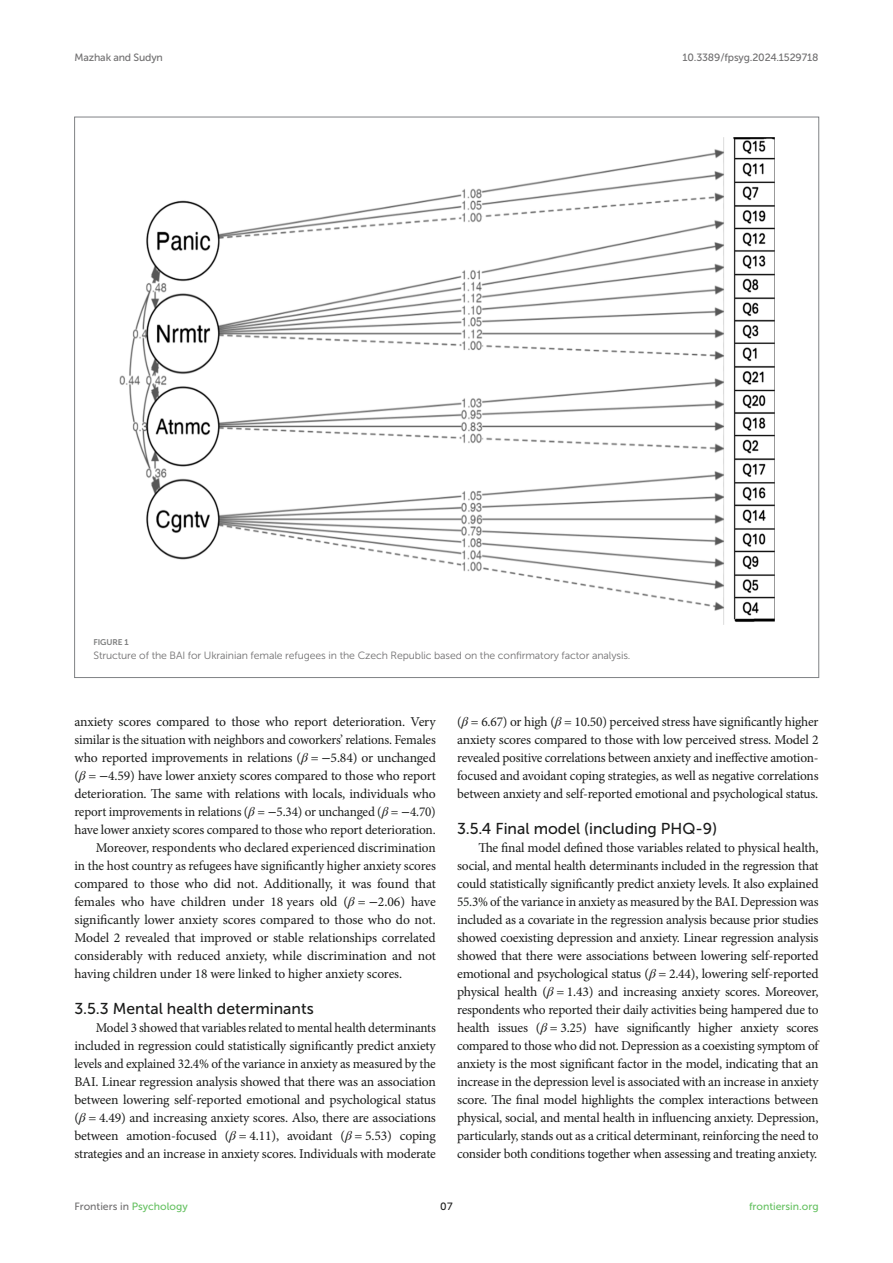
<style>
.page{position:relative;width:893px;height:1263px;background:#fff}
.page>*{position:absolute;margin:0;border:0;box-sizing:border-box;transform-origin:0 0}
.HEAD_3{font:15.75px "Museo Sans 500";color:#1b1c1b}
.TEXT{font:13.5px/18px "Minion Pro";letter-spacing:-.015em;color:#1b1c1b;text-align:justify}
.FIG_LEG{font:10.5px "Museo Sans 300";letter-spacing:-.01em;color:#706f70}
.t1{font:10.5px "Museo Sans 500";letter-spacing:-.015em;color:#706f70}
.t2{font:10.5px "Museo Sans 500";color:#65c161}
.t3{font:10.5px "Museo Sans 500";color:#1b1c1b}
.FIG_HD{font:8.25px "Museo Sans 700";letter-spacing:-.01em;color:#7e7f7f}
.s1{font-family:"STIX General";font-style:italic}
.s2{font-family:"STIX General"}
.s3{color:#65c161}
</style>
<div class="page">
<img style="left:119px;top:137px;width:656px;height:488px">
<p class="t1" style="left:74px;top:51px;width:90px">Mazhak and Sudyn</p>
<p class="t1" style="left:683px;top:51px;width:137px">10.3389/fpsyg.2024.1529718</p>
<p class="FIG_HD" style="left:94px;top:638px;width:37px">FIGURE 1</p>
<p class="FIG_LEG" style="left:94px;top:649px;width:538px">Structure of the BAI for Ukrainian female refugees in the Czech Republic based on the confirmatory factor analysis.</p>
<p class="TEXT" style="left:74px;top:713px;width:363px">anxiety scores compared to those who report deterioration. Very similar is the situation with neighbors and coworkers’ relations. Females who reported improvements in relations (<span class="s1">β</span> = <span class="s2">−</span>5.84) or unchanged (<span class="s1">β</span> = <span class="s2">−</span>4.59) have lower anxiety scores compared to those who report deterioration. The same with relations with locals, individuals who report improvements in relations (<span class="s1">β</span> = <span class="s2">−</span>5.34) or unchanged (<span class="s1">β</span> = <span class="s2">−</span>4.70) have lower anxiety scores compared to those who report deterioration.</p>
<p class="TEXT" style="left:74px;top:839px;width:363px;text-indent:21px">Moreover, respondents who declared experienced discrimination in the host country as refugees have significantly higher anxiety scores compared to those who did not. Additionally, it was found that females who have children under 18 years old (<span class="s1">β</span> = <span class="s2">−</span>2.06) have significantly lower anxiety scores compared to those who do not.<br>Model 2 revealed that improved or stable relationships correlated considerably with reduced anxiety, while discrimination and not having children under 18 were linked to higher anxiety scores.</p>
<p class="HEAD_3" style="left:74px;top:1000px;width:241px">3.5.3 Mental health determinants</p>
<p class="TEXT" style="left:74px;top:1019px;width:363px;text-indent:21px">Model 3 showed that variables related to mental health determinants included in regression could statistically significantly predict anxiety levels and explained 32.4% of the variance in anxiety as measured by the BAI. Linear regression analysis showed that there was an association between lowering self-reported emotional and psychological status (<span class="s1">β</span> = 4.49) and increasing anxiety scores. Also, there are associations between amotion-focused (<span class="s1">β</span> = 4.11), avoidant (<span class="s1">β</span> = 5.53) coping strategies and an increase in anxiety scores. Individuals with moderate</p>
<p class="TEXT" style="left:457px;top:713px;width:363px">(<span class="s1">β</span> = 6.67) or high (<span class="s1">β</span> = 10.50) perceived stress have significantly higher anxiety scores compared to those with low perceived stress. Model 2 revealed positive correlations between anxiety and ineffective amotion&shy;focused and avoidant coping strategies, as well as negative correlations between anxiety and self-reported emotional and psychological status.</p>
<p class="HEAD_3" style="left:457px;top:820px;width:261px">3.5.4 Final model (including PHQ-9)</p>
<p class="TEXT" style="left:457px;top:839px;width:363px;text-indent:21px">The final model defined those variables related to physical health, social, and mental health determinants included in the regression that could statistically significantly predict anxiety levels. It also explained 55.3% of the variance in anxiety as measured by the BAI. Depression was included as a covariate in the regression analysis because prior studies showed coexisting depression and anxiety. Linear regression analysis showed that there were associations between lowering self-reported emotional and psychological status (<span class="s1">β</span> = 2.44), lowering self-reported physical health (<span class="s1">β</span> = 1.43) and increasing anxiety scores. Moreover, respondents who reported their daily activities being hampered due to health issues (<span class="s1">β</span> = 3.25) have significantly higher anxiety scores compared to those who did not. Depression as a coexisting symptom of anxiety is the most significant factor in the model, indicating that an increase in the depression level is associated with an increase in anxiety score. The final model highlights the complex interactions between physical, social, and mental health in influencing anxiety. Depression, particularly, stands out as a critical determinant, reinforcing the need to consider both conditions together when assessing and treating anxiety.</p>
<p class="t1" style="left:74px;top:1200px;width:115px">Frontiers in <span class="s3">Psychology</span></p>
<p class="t3" style="left:440px;top:1200px;width:14px">07</p>
<p class="t2" style="left:749px;top:1200px;width:71px">frontiersin.org</p>
</div>
